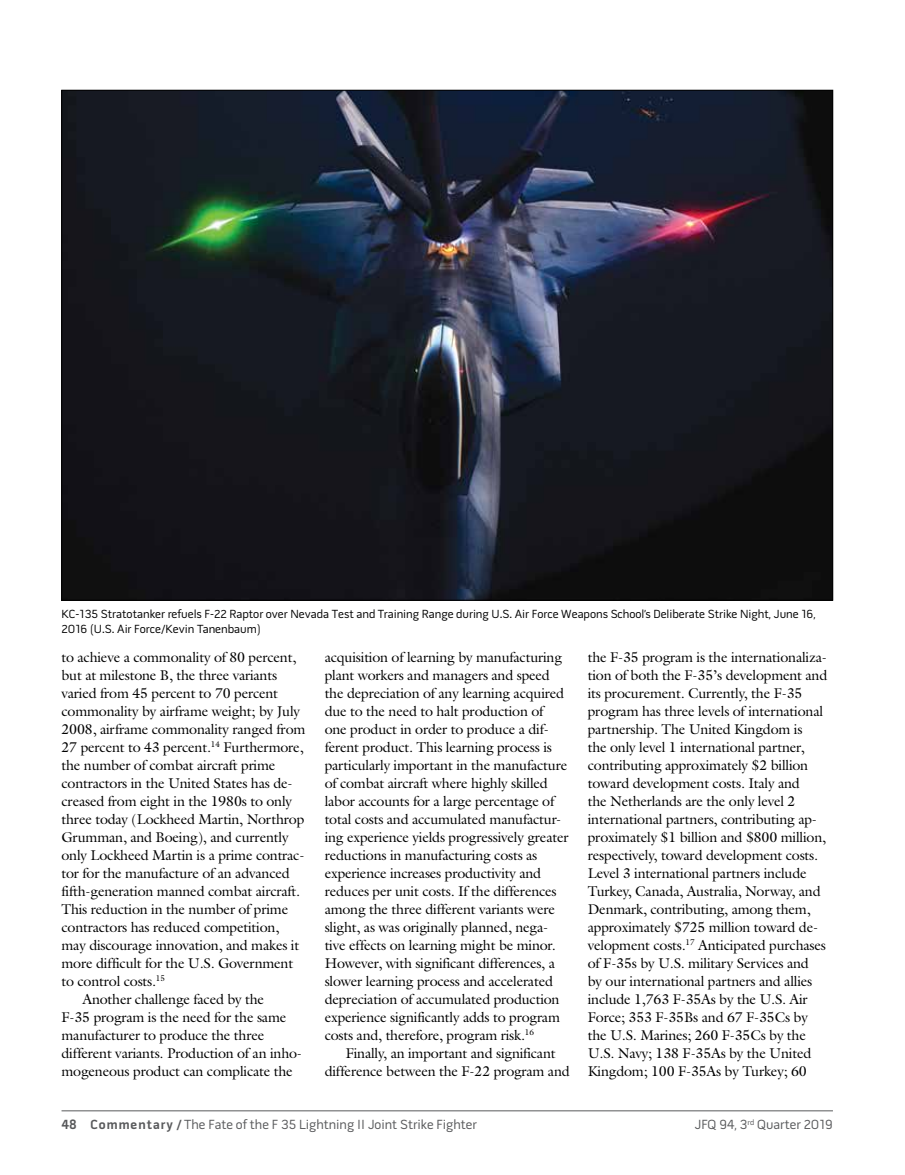
<style>
.page{position:relative;width:905px;height:1175px;background:#fff}
.page>*{position:absolute;margin:0;border:0;box-sizing:border-box;transform-origin:0 0}
.t1{font:14.25px/18px "Galliard Std";letter-spacing:-.015em;color:#000}
.t2{font:13.5px "Pill Gothic 600 mg";color:#58595b}
.t3{font:12px/15px "Pill Gothic 600 mg";color:#000}
.s1{font-weight:700}
</style>
<div class="page">
<hr style="left:62px;top:1110px;width:770px;height:1px;background:#58595b">
<img style="left:64px;top:92px;width:766px;height:506px">
<p class="t3" style="left:62px;top:607px;width:755px">KC-135 Stratotanker refuels F-22 Raptor over Nevada Test and Training Range during U.S. Air Force Weapons School’s Deliberate Strike Night, June 16,<br>2016 (U.S. Air Force/Kevin Tanenbaum)</p>
<p class="t1" style="left:62px;top:647px;width:236px">to achieve a commonality of 80 percent,</p>
<p class="t1" style="left:62px;top:665px;width:217px">but at milestone B, the three variants</p>
<p class="t1" style="left:62px;top:683px;width:218px">varied from 45 percent to 70 percent</p>
<p class="t1" style="left:62px;top:701px;width:240px">commonality by airframe weight; by July</p>
<p class="t1" style="left:62px;top:719px;width:245px">2008, airframe commonality ranged from</p>
<p class="t1" style="left:62px;top:737px;width:244px">27 percent to 43 percent.<sup>14</sup> Furthermore,</p>
<p class="t1" style="left:62px;top:755px;width:215px">the number of combat aircraft prime</p>
<p class="t1" style="left:62px;top:773px;width:232px">contractors in the United States has de-</p>
<p class="t1" style="left:62px;top:791px;width:232px">creased from eight in the 1980s to only</p>
<p class="t1" style="left:62px;top:809px;width:244px">three today (Lockheed Martin, Northrop</p>
<p class="t1" style="left:62px;top:827px;width:228px">Grumman, and Boeing), and currently</p>
<p class="t1" style="left:62px;top:845px;width:244px">only Lockheed Martin is a prime contrac-</p>
<p class="t1" style="left:62px;top:863px;width:230px">tor for the manufacture of an advanced</p>
<p class="t1" style="left:62px;top:881px;width:240px">fifth-generation manned combat aircraft.</p>
<p class="t1" style="left:62px;top:899px;width:228px">This reduction in the number of prime</p>
<p class="t1" style="left:62px;top:917px;width:219px">contractors has reduced competition,</p>
<p class="t1" style="left:62px;top:935px;width:239px">may discourage innovation, and makes it</p>
<p class="t1" style="left:62px;top:953px;width:233px">more difficult for the U.S. Government</p>
<p class="t1" style="left:62px;top:971px;width:105px">to control costs.<sup>15</sup></p>
<p class="t1" style="left:82px;top:989px;width:183px">Another challenge faced by the</p>
<p class="t1" style="left:61px;top:1007px;width:226px">F-35 program is the need for the same</p>
<p class="t1" style="left:61px;top:1025px;width:204px">manufacturer to produce the three</p>
<p class="t1" style="left:61px;top:1043px;width:242px">different variants. Production of an inho-</p>
<p class="t1" style="left:61px;top:1061px;width:233px">mogeneous product can complicate the</p>
<p class="t1" style="left:324px;top:647px;width:245px">acquisition of learning by manufacturing plant workers and managers and speed the depreciation of any learning acquired due to the need to halt production of one product in order to produce a dif&shy;ferent product. This learning process is particularly important in the manufacture of combat aircraft where highly skilled labor accounts for a large percentage of total costs and accumulated manufactur&shy;ing experience yields progressively greater reductions in manufacturing costs as experience increases productivity and reduces per unit costs. If the differences among the three different variants were slight, as was originally planned, nega&shy;tive effects on learning might be minor.<br>However, with significant differences, a slower learning process and accelerated depreciation of accumulated production experience significantly adds to program costs and, therefore, program risk.<sup>16</sup></p>
<p class="t1" style="left:324px;top:1043px;width:247px;text-align:center">Finally, an important and significant difference between the F-22 program and</p>
<p class="t1" style="left:587px;top:647px;width:241px">the F-35 program is the internationaliza&shy;tion of both the F-35’s development and its procurement. Currently, the F-35 program has three levels of international partnership. The United Kingdom is<br>the only level 1 international partner, contributing approximately $2 billion toward development costs. Italy and<br>the Netherlands are the only level 2 international partners, contributing ap&shy;proximately $1 billion and $800 million, respectively, toward development costs.<br>Level 3 international partners include Turkey, Canada, Australia, Norway, and Denmark, contributing, among them, approximately $725 million toward de&shy;velopment costs.<sup>17</sup> Anticipated purchases of F-35s by U.S. military Services and<br>by our international partners and allies include 1,763 F-35As by the U.S. Air Force; 353 F-35Bs and 67 F-35Cs by the U.S. Marines; 260 F-35Cs by the U.S. Navy; 138 F-35As by the United Kingdom; 100 F-35As by Turkey; 60</p>
<p class="t2" style="left:62px;top:1119px;width:417px"><span class="s1">48 Commentary /</span> The Fate of the F 35 Lightning II Joint Strike Fighter</p>
<p class="t2" style="left:694px;top:1119px;width:140px">JFQ 94, 3<sup>rd</sup> Quarter 2019</p>
</div>
